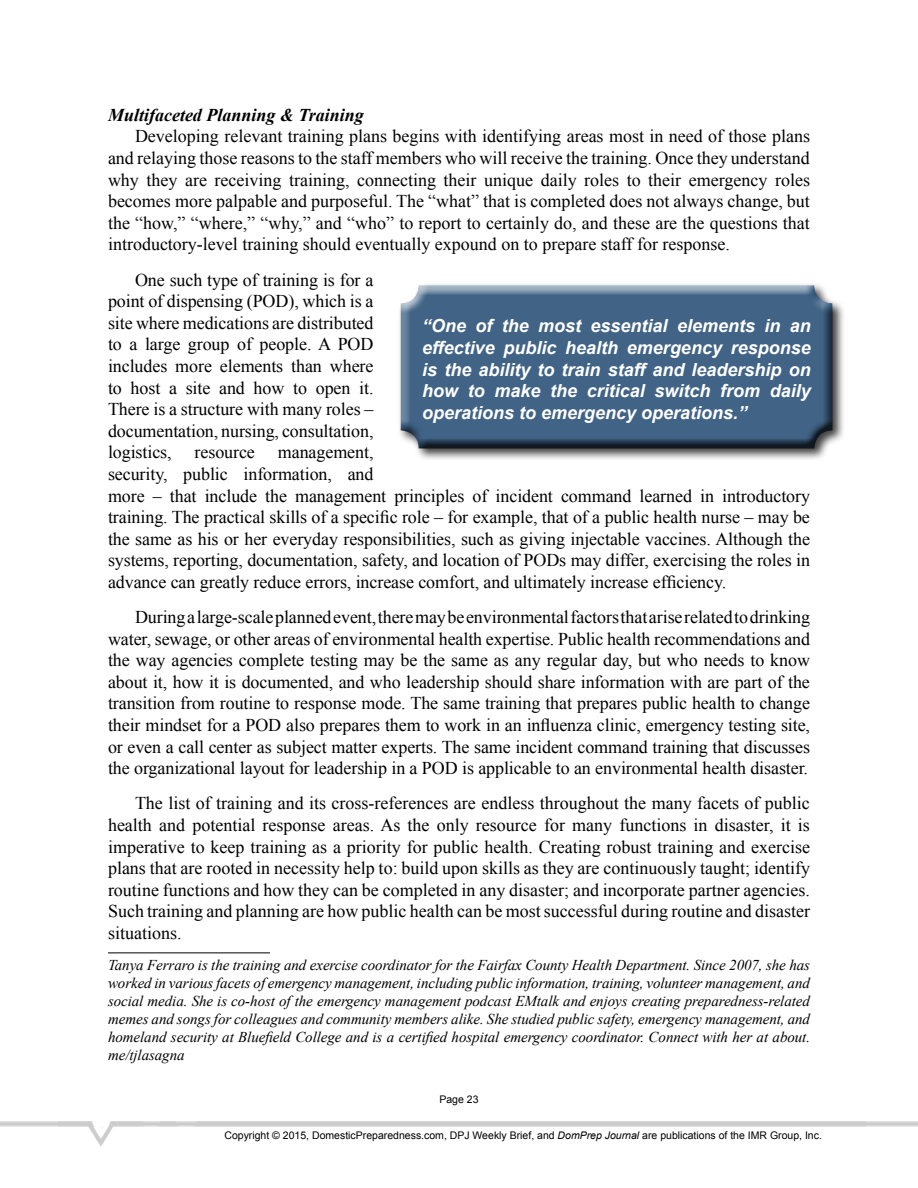
<style>
.page{position:relative;width:918px;height:1188px;background:#fff}
.page>*{position:absolute;margin:0;border:0;box-sizing:border-box;transform-origin:0 0}
.t1{font:18px/21.6px "Times New Roman";letter-spacing:-.005em;color:#000;text-align:justify}
.t2{font:italic 700 18px/21.8px "Arial";color:#fff;text-align:justify}
.t3{font:italic 700 18px "Times New Roman";color:#000}
.t4{font:italic 15px/18px "Times New Roman";letter-spacing:-.005em;color:#000;text-align:justify}
.t5{font:10.5px "Arial";color:#000}
.s1{font-style:italic}
</style>
<div class="page">
<img style="left:0;top:1121px;width:918px;height:26px">
<hr style="left:108px;top:952px;width:162px;height:1px;background:#000">
<div style="left:397px;top:282px;width:449px;height:180px;background:#000;opacity:.75"></div>
<div style="left:399px;top:278px;width:439px;height:171px;background:#000;opacity:.75"></div>
<p class="t3" style="left:108px;top:102px;width:257px">Multifaceted Planning &amp; Training</p>
<p class="t1" style="left:108px;top:125px;width:704px;text-indent:27px">Developing relevant training plans begins with identifying areas most in need of those plans and relaying those reasons to the staff members who will receive the training. Once they understand why they are receiving training, connecting their unique daily roles to their emergency roles becomes more palpable and purposeful. The “what” that is completed does not always change, but the “how,” “where,” “why,” and “who” to report to certainly do, and these are the questions that introductory-level training should eventually expound on to prepare staff for response.</p>
<p class="t1" style="left:108px;top:268px;width:267px;text-indent:27px">One such type of training is for a point of dispensing (POD), which is a site where medications are distributed to a large group of people. A POD includes more elements than where to host a site and how to open it.<br>There is a structure with many roles – documentation, nursing, consultation, logistics,</p>
<p class="t2" style="left:422px;top:316px;width:390px">“One of the most essential elements in an effective public health emergency response is the ability to train staff and leadership on how to make the critical switch from daily operations to emergency operations.”</p>
<p class="t1" style="left:108px;top:441px;width:704px;text-align:left;text-indent:170px">management,<br>security, public information, and<br>more – that include the management principles of incident command learned in introductory training. The practical skills of a specific role – for example, that of a public health nurse – may be the same as his or her everyday responsibilities, such as giving injectable vaccines. Although the systems, reporting, documentation, safety, and location of PODs may differ, exercising the roles in advance can greatly reduce errors, increase comfort, and ultimately increase efficiency.</p>
<p class="t1" style="left:108px;top:606px;width:704px;text-indent:27px">During a large-scale planned event, there may be environmental factors that arise related to drinking water, sewage, or other areas of environmental health expertise. Public health recommendations and the way agencies complete testing may be the same as any regular day, but who needs to know about it, how it is documented, and who leadership should share information with are part of the transition from routine to response mode. The same training that prepares public health to change their mindset for a POD also prepares them to work in an influenza clinic, emergency testing site, or even a call center as subject matter experts. The same incident command training that discusses the organizational layout for leadership in a POD is applicable to an environmental health disaster.</p>
<p class="t1" style="left:108px;top:792px;width:704px;text-indent:27px">The list of training and its cross-references are endless throughout the many facets of public health and potential response areas. As the only resource for many functions in disaster, it is imperative to keep training as a priority for public health. Creating robust training and exercise plans that are rooted in necessity help to: build upon skills as they are continuously taught; identify routine functions and how they can be completed in any disaster; and incorporate partner agencies.<br>Such training and planning are how public health can be most successful during routine and disaster situations.</p>
<p class="t4" style="left:108px;top:956px;width:704px">Tanya Ferraro is the training and exercise coordinator for the Fairfax County Health Department. Since 2007, she has worked in various facets of emergency management, including public information, training, volunteer management, and social media. She is co-host of the emergency management podcast EMtalk and enjoys creating preparedness-related memes and songs for colleagues and community members alike. She studied public safety, emergency management, and homeland security at Bluefield College and is a certified hospital emergency coordinator. Connect with her at about. me/tjlasagna</p>
<p class="t1" style="left:195px;top:441px;width:62px">resource</p>
<p class="t5" style="left:439px;top:1092px;width:41px">Page 23</p>
<p class="t5" style="left:224px;top:1128px;width:599px">Copyright © 2015, DomesticPreparedness.com, DPJ Weekly Brief, and <span class="s1">DomPrep Journal</span> are publications of the IMR Group, Inc.</p>
</div>
